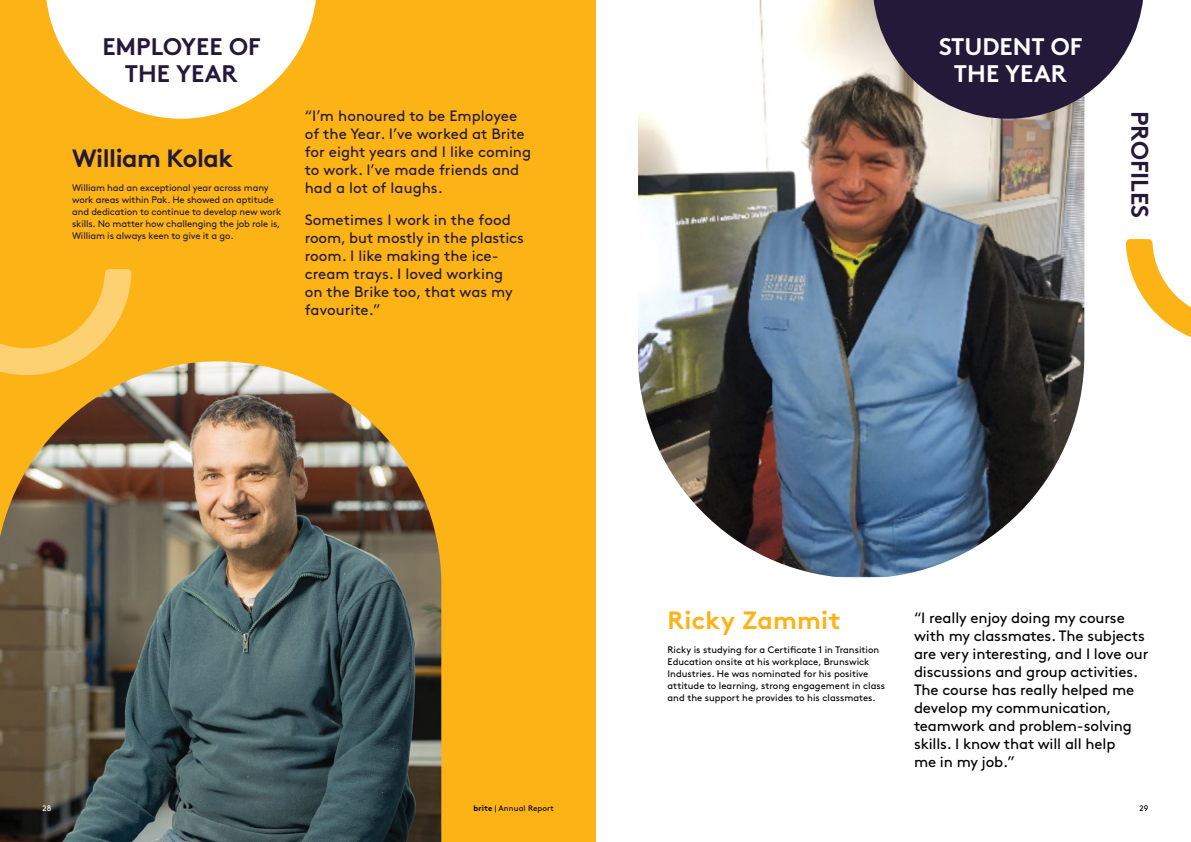
<style>
.page{position:relative;width:1191px;height:842px;background:#fff}
.page>*{position:absolute;margin:0;border:0;box-sizing:border-box;transform-origin:0 0}
.t1{font:700 25px "Brown";letter-spacing:-.02em;color:#25193a}
.t2{font:700 25px "Brown";letter-spacing:.01em;color:#fcb316}
.t3{font:700 24px/27px "Brown";color:#25193a;text-align:center}
.t4{font:700 24px/27px "Brown";color:#fff;text-align:center}
.t5{font:15px/18px "Brown";color:#25193a}
.t6{font:15px/18px "Brown";letter-spacing:-.01em;color:#000}
.t7{font:9.5px/12px "Brown";color:#000}
.t8{font:9.5px/12px "Brown";letter-spacing:-.015em;color:#25193a}
.t9{font:8px "Brown";letter-spacing:.01em;color:#000}
.t10{font:8px "Brown";color:#fff}
.s1{font-weight:700}
</style>
<div class="page">
<div style="left:0;top:0;width:595px;height:842px;background:#fcb316"></div>
<img style="left:0;top:361px;width:441px;height:481px">
<svg style="left:0;top:269px;width:131px;height:106px"></svg>
<svg style="left:46px;top:0;width:270px;height:119px"></svg>
<svg style="left:1125px;top:239px;width:66px;height:98px"></svg>
<img style="left:638px;top:0;width:446px;height:577px">
<svg style="left:872px;top:0;width:271px;height:119px;background:#4f455b"></svg>
<h2 class="t3" style="left:102px;top:31px;width:160px">EMPLOYEE OF<br>THE YEAR</h2>
<h1 class="t1" style="left:72px;top:138px;width:163px">William Kolak</h1>
<p class="t8" style="left:72px;top:180px;width:211px">William had an exceptional year across many work areas within Pak. He showed an aptitude and dedication to continue to develop new work skills. No matter how challenging the job role is, William is always keen to give it a go.</p>
<p class="t5" style="left:305px;top:106px;width:228px">“I’m honoured to be Employee of the Year. I’ve worked at Brite for eight years and I like coming to work. I’ve made friends and had a lot of laughs.</p>
<p class="t5" style="left:305px;top:210px;width:220px">Sometimes I work in the food room, but mostly in the plastics room. I like making the ice&shy;cream trays. I loved working on the Brike too, that was my favourite.”</p>
<h2 class="t4" style="left:939px;top:31px;width:145px">STUDENT OF<br>THE YEAR</h2>
<h2 class="t3" style="left:1155px;top:111px;width:109px;rotate:90deg">PROFILES</h2>
<h1 class="t2" style="left:667px;top:600px;width:175px">Ricky Zammit</h1>
<p class="t7" style="left:667px;top:642px;width:219px">Ricky is studying for a Certificate 1 in Transition Education onsite at his workplace, Brunswick Industries. He was nominated for his positive attitude to learning, strong engagement in class and the support he provides to his classmates.</p>
<p class="t6" style="left:914px;top:607px;width:236px">“I really enjoy doing my course with my classmates. The subjects are very interesting, and I love our discussions and group activities.<br>The course has really helped me develop my communication, teamwork and problem-solving skills. I know that will all help<br>me in my job.”</p>
<p class="t10" style="left:43px;top:802px;width:10px">28</p>
<p class="t9" style="left:473px;top:802px;width:82px"><span class="s1">brite</span> | Annual Report</p>
<p class="t9" style="left:1139px;top:802px;width:10px">29</p>
</div>
